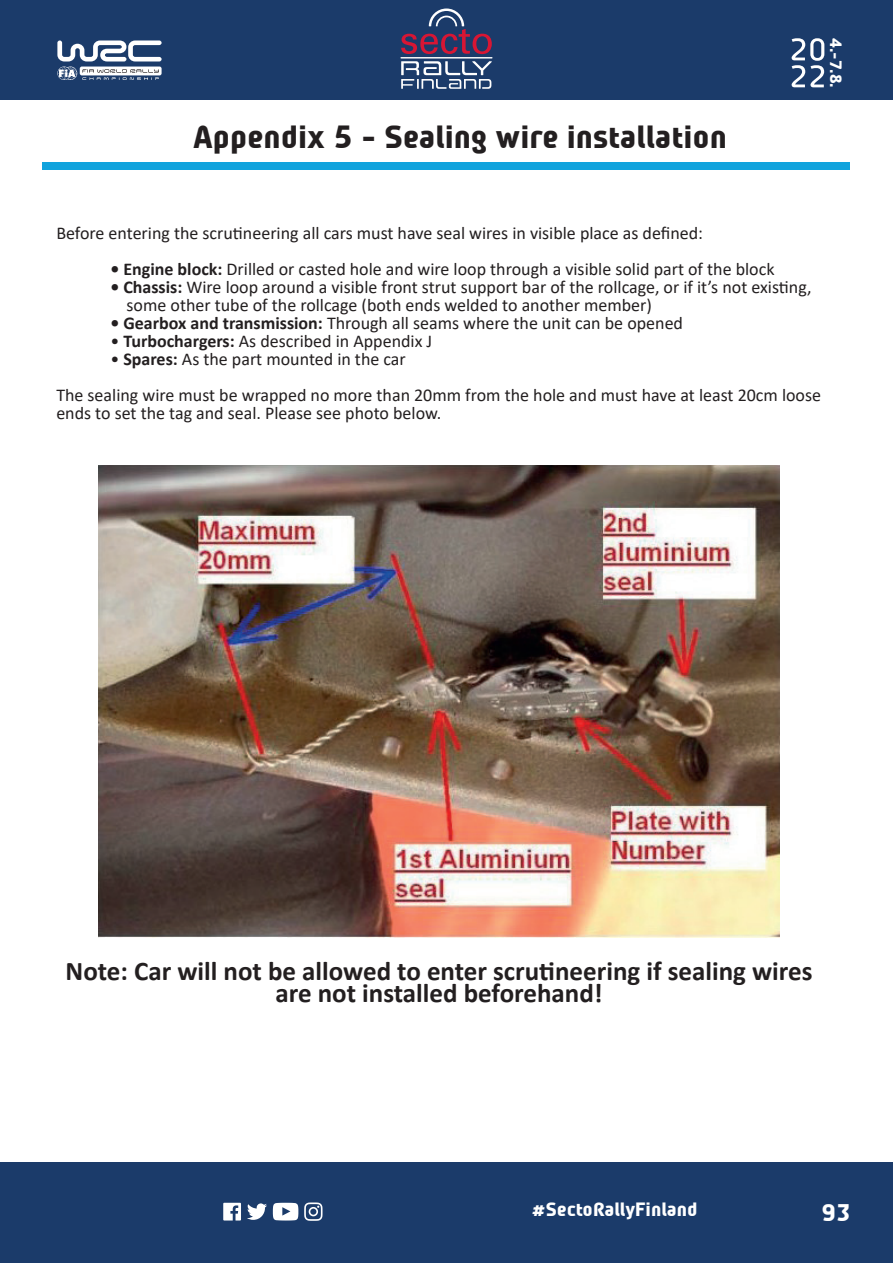
<style>
.page{position:relative;width:893px;height:1263px;background:#fff}
.page>*{position:absolute;margin:0;border:0;box-sizing:border-box;transform-origin:0 0}
.t1{font:700 30px "WRC Clean";color:#231f20}
.t2{font:700 27px/21px "Calibri";color:#231f20;text-align:center}
.t3{font:700 22.5px "WRC Clean";color:#fff}
.t4{font:18px/18px "Calibri";color:#231f20}
.t5{font:700 18px "WRC Clean";color:#fff}
.t6{font:700 15.45px "WRC Clean";color:#fff}
.s1{font-weight:700}
</style>
<div class="page">
<div style="left:0;top:1162px;width:893px;height:101px;background:#1b3b6a"></div>
<div style="left:0;top:0;width:893px;height:100px;background:#1b3b6a"></div>
<svg style="left:401px;top:61px;width:91px;height:28px"></svg>
<svg style="left:401px;top:9px;width:91px;height:45px"></svg>
<hr style="left:400px;top:57px;width:92px;height:2px;background:#fff">
<svg style="left:57px;top:40px;width:105px;height:21px"></svg>
<div style="left:80px;top:67px;width:82px;height:8px;background:#fff;border-radius:2px"></div>
<svg style="left:57px;top:67px;width:102px;height:12px"></svg>
<svg style="left:792px;top:38px;width:32px;height:49px"></svg>
<svg style="left:223px;top:1203px;width:18px;height:17px"></svg>
<svg style="left:247px;top:1203px;width:20px;height:17px"></svg>
<svg style="left:273px;top:1203px;width:25px;height:17px"></svg>
<svg style="left:304px;top:1202px;width:19px;height:19px"></svg>
<div style="left:42px;top:162px;width:808px;height:8px;background:#10a3dd"></div>
<img style="left:99px;top:466px;width:680px;height:471px">
<h1 class="t1" style="left:193px;top:117px;width:536px">Appendix 5 - Sealing wire installation</h1>
<p class="t6" style="left:846px;top:38px;width:52px;rotate:90deg">4.-7.8.</p>
<p class="t4" style="left:56px;top:224px;width:648px">Before entering the scrutineering all cars must have seal wires in visible place as defined:</p>
<p class="t4" style="left:110px;top:260px;width:666px"><span class="s1">• Engine block:</span> Drilled or casted hole and wire loop through a visible solid part of the block</p>
<p class="t4" style="left:127px;top:278px;width:686px;text-indent:-16px"><span class="s1">• Chassis:</span> Wire loop around a visible front strut support bar of the rollcage, or if it’s not existing, some other tube of the rollcage (both ends welded to another member)</p>
<p class="t4" style="left:110px;top:314px;width:574px"><span class="s1">• Gearbox and transmission:</span> Through all seams where the unit can be opened</p>
<p class="t4" style="left:110px;top:332px;width:323px">• <span class="s1">Turbochargers:</span> As described in Appendix J</p>
<p class="t4" style="left:56px;top:341px;width:766px;line-height:36px;text-indent:54px">• <span class="s1">Spares:</span> As the part mounted in the car<br>The sealing wire must be wrapped no more than 20mm from the hole and must have at least 20cm loose</p>
<p class="t4" style="left:56px;top:404px;width:386px">ends to set the tag and seal. Please see photo below.</p>
<h2 class="t2" style="left:66px;top:961px;width:748px">Note: Car will not be allowed to enter scrutineering if sealing wires are not installed beforehand!</h2>
<p class="t5" style="left:531px;top:1197px;width:168px">#SectoRallyFinland</p>
<p class="t3" style="left:821px;top:1198px;width:31px">93</p>
</div>
